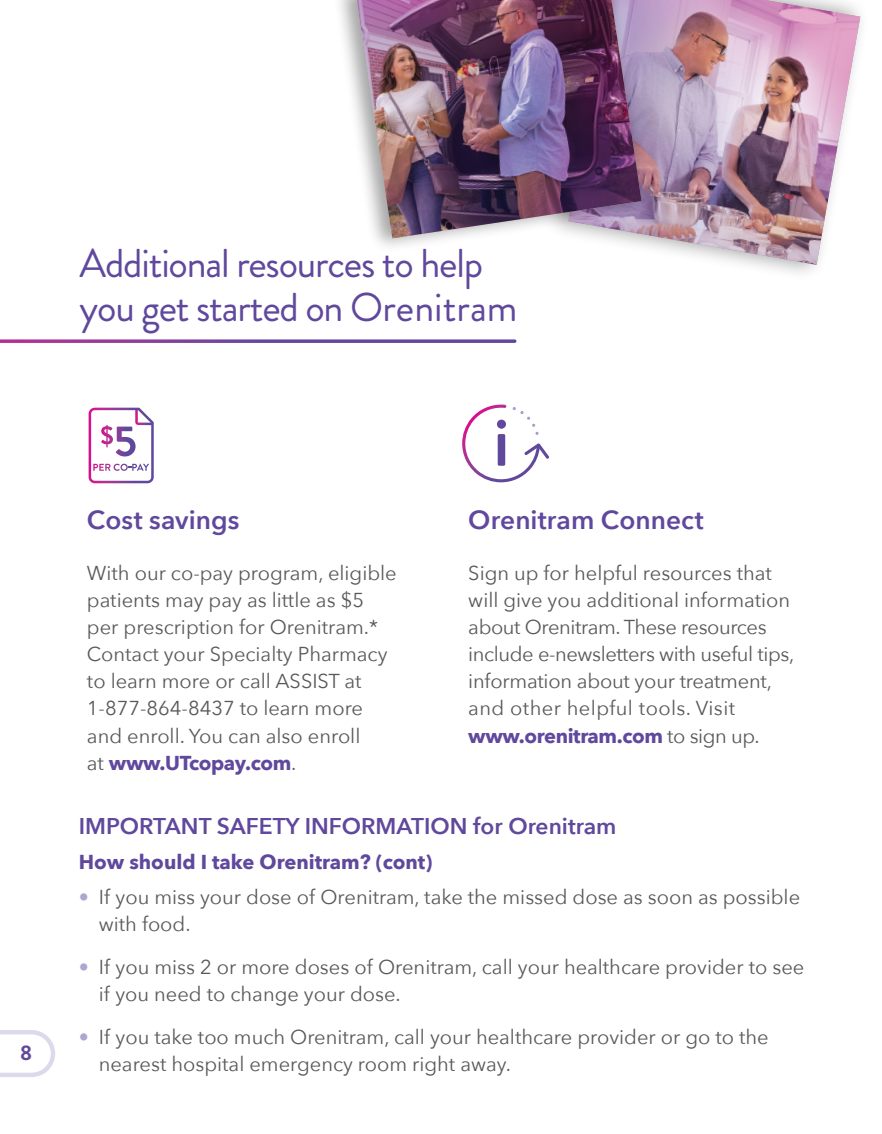
<style>
.page{position:relative;width:882px;height:1134px;background:#fff}
.page>*{position:absolute;margin:0;border:0;box-sizing:border-box;transform-origin:0 0}
.t1{font:40.25px/43.8px "Brandon Grotesque";letter-spacing:-.03em;color:#60489d}
.Subhead{font:600 26.25px "Avenir Next";color:#60489d}
.body_copy{font:600 22.75px "Avenir Next";color:#60489d}
.Subhead-2{font:700 21.18px "Brandon Grotesque";color:#60489d}
.body_copy-2{font:20.12px/27.1px "Avenir Next";color:#58595b}
.body_copy-3{font:700 20.12px "Avenir Next";color:#60489d}
.s1{font-weight:700;color:#60489d}
.s2{color:#b0a5d1}
</style>
<div class="page">
<svg style="left:89px;top:408px;width:65px;height:75px"></svg>
<svg style="left:462px;top:405px;width:87px;height:77px"></svg>
<div style="left:497px;top:420px;width:9px;height:9px;background:#60489d;border-radius:50%"></div>
<img style="left:650px;top:0;width:210px;height:265px">
<svg style="left:0;top:339px;width:515px;height:4px"></svg>
<div style="left:333px;top:0;width:317px;height:254px;background:#000;opacity:.36"></div>
<img style="left:357px;top:0;width:285px;height:238px">
<svg style="left:0;top:1030px;width:55px;height:47px"></svg>
<p class="t1" style="left:80px;top:242px;width:439px">Additional resources to help you get started on Orenitram</p>
<p class="Subhead-2" style="left:20px;top:1038px;width:14px">8</p>
<p class="Subhead" style="left:87px;top:497px;width:154px">Cost savings</p>
<p class="body_copy-2" style="left:87px;top:558px;width:311px">With our co-pay program, eligible patients may pay as little as $5 per prescription for Orenitram.*<br>Contact your Specialty Pharmacy to learn more or call ASSIST at<br>1-877-864-8437 to learn more and enroll. You can also enroll<br>at <span class="s1">www.UTcopay.com</span>.</p>
<p class="Subhead" style="left:468px;top:497px;width:237px">Orenitram Connect</p>
<p class="body_copy-2" style="left:468px;top:558px;width:327px">Sign up for helpful resources that will give you additional information about Orenitram. These resources include e-newsletters with useful tips, information about your treatment, and other helpful tools. Visit <span class="s1">www.orenitram.com</span> to sign up.</p>
<p class="body_copy" style="left:79px;top:806px;width:539px">IMPORTANT SAFETY INFORMATION for Orenitram</p>
<p class="body_copy-3" style="left:79px;top:844px;width:355px">How should I take Orenitram? (cont)</p>
<p class="body_copy-2" style="left:99px;top:882px;width:703px;text-indent:-20px"><span class="s2">•</span> If you miss your dose of Orenitram, take the missed dose as soon as possible with food.</p>
<p class="body_copy-2" style="left:99px;top:952px;width:707px;text-indent:-20px"><span class="s2">•</span> If you miss 2 or more doses of Orenitram, call your healthcare provider to see if you need to change your dose.</p>
<p class="body_copy-2" style="left:99px;top:1022px;width:671px;text-indent:-20px"><span class="s2">•</span> If you take too much Orenitram, call your healthcare provider or go to the nearest hospital emergency room right away.</p>
</div>
